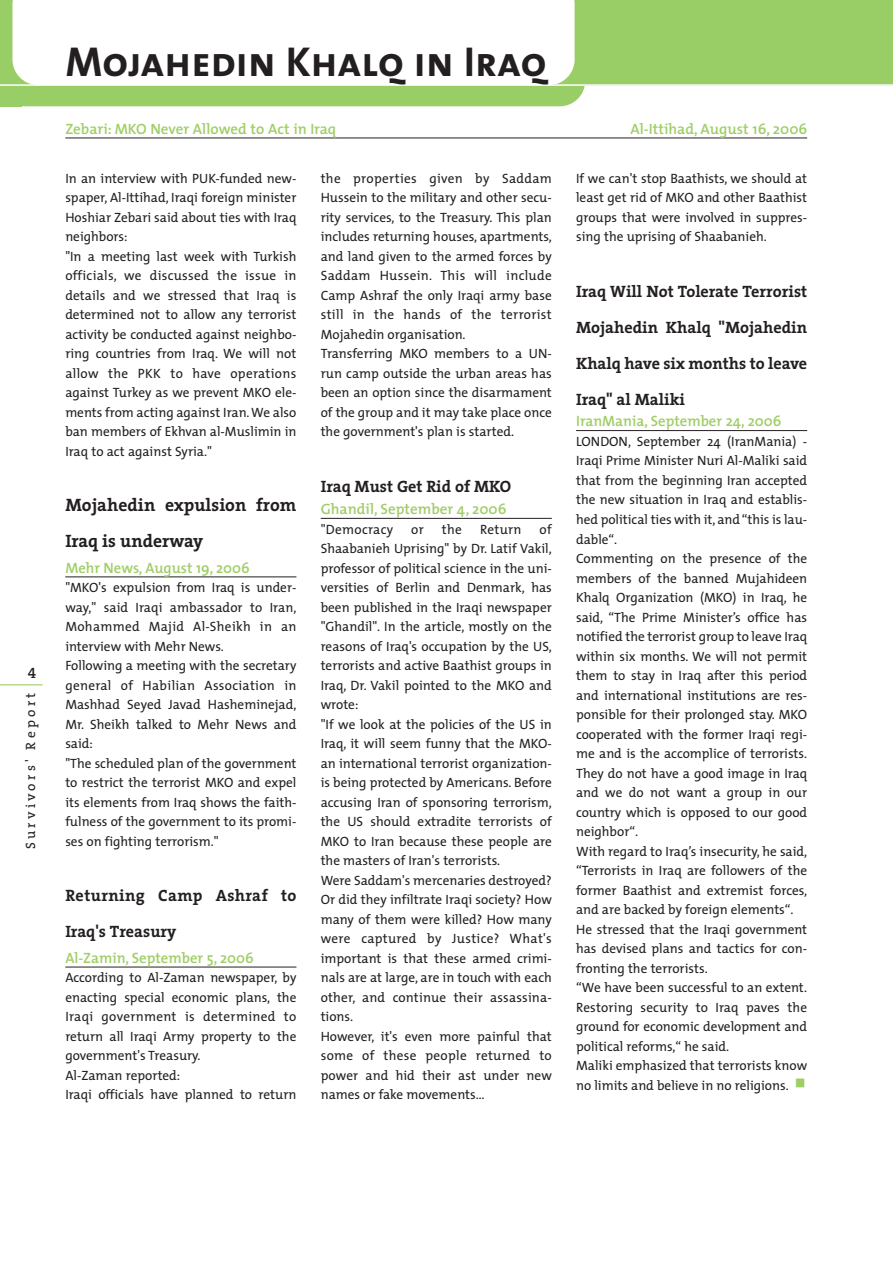
<style>
.page{position:relative;width:893px;height:1262px;background:#fff}
.page>*{position:absolute;margin:0;border:0;box-sizing:border-box;transform-origin:0 0}
.t1{font:42px "The Mix Bold Caps";color:#231f20}
.t2{font:700 18px/36px "The Serif";letter-spacing:.005em;color:#231f20}
.t3{font:700 16.5px/36px "The Serif";color:#231f20;text-align:justify}
.t4{font:700 16.5px/36px "The Serif";letter-spacing:.025em;color:#231f20}
.t5{font:600 15px "The Mix";color:#9fce66}
.t6{font:15px "The Serif Semi Bold Caps";color:#231f20}
.t7{font:13.5px/19.5px "The Mix";color:#231f20}
.t8{font:13.5px "The Serif";letter-spacing:.245em;color:#231f20}
.t9{font:13.5px "The Mix";letter-spacing:.025em;color:#231f20}
</style>
<div class="page">
<div style="left:0;top:0;width:21px;height:106px;background:#99cd65"></div>
<div style="left:0;top:0;width:892px;height:85px;background:#99cd65"></div>
<div style="left:0;top:13px;width:585px;height:93px;background:#99cd65;border-radius:26px"></div>
<div style="left:12px;top:0;width:562px;height:84px;background:#fff"></div>
<hr style="left:0;top:84px;width:892px;height:2px;background:#fff">
<hr style="left:0;top:684px;width:43px;height:1px;background:#9fce66">
<hr style="left:65px;top:138px;width:741px;height:1px;background:#231f20">
<hr style="left:65px;top:576px;width:231px;height:1px;background:#231f20">
<hr style="left:65px;top:966px;width:231px;height:1px;background:#231f20">
<hr style="left:320px;top:518px;width:231px;height:1px;background:#231f20">
<hr style="left:576px;top:430px;width:230px;height:1px;background:#231f20">
<p class="t6" style="left:28px;top:664px;width:10px">4</p>
<p class="t8" style="left:26px;top:849px;width:158px;rotate:-90deg">Survivors' Report</p>
<h1 class="t1" style="left:65px;top:36px;width:482px">Mojahedin Khalq in Iraq</h1>
<p class="t5" style="left:65px;top:123px;width:272px">Zebari: MKO Never Allowed to Act in Iraq</p>
<p class="t5" style="left:630px;top:123px;width:178px">Al-Ittihad, August 16, 2006</p>
<p class="t7" style="left:65px;top:170px;width:232px">In an interview with PUK-funded new&shy;spaper, Al-Ittihad, Iraqi foreign minister Hoshiar Zebari said about ties with Iraq neighbors:<br>"In a meeting last week with Turkish officials, we discussed the issue in details and we stressed that Iraq is determined not to allow any terrorist activity be conducted against neighbo&shy;ring countries from Iraq. We will not allow the PKK to have operations against Turkey as we prevent MKO ele&shy;ments from acting against Iran. We also ban members of Ekhvan al-Muslimin in Iraq to act against Syria."</p>
<h2 class="t2" style="left:65px;top:489px;width:232px">Mojahedin expulsion from<br>Iraq is underway</h2>
<p class="t5" style="left:65px;top:562px;width:186px">Mehr News, August 19, 2006</p>
<p class="t7" style="left:65px;top:579px;width:232px">"MKO's expulsion from Iraq is under&shy;way," said Iraqi ambassador to Iran,<br>Mohammed Majid Al-Sheikh in an interview with Mehr News.<br>Following a meeting with the secretary general of Habilian Association in<br>Mashhad Seyed Javad Hasheminejad,<br>Mr. Sheikh talked to Mehr News and said:<br>"The scheduled plan of the government to restrict the terrorist MKO and expel its elements from Iraq shows the faith&shy;fulness of the government to its promi&shy;ses on fighting terrorism."</p>
<p class="t4" style="left:65px;top:879px;width:232px">Returning Camp Ashraf to<br>Iraq's Treasury</p>
<p class="t5" style="left:65px;top:952px;width:190px">Al-Zamin, September 5, 2006</p>
<p class="t7" style="left:65px;top:969px;width:232px">According to Al-Zaman newspaper, by enacting special economic plans, the<br>Iraqi government is determined to return all Iraqi Army property to the government's Treasury.<br>Al-Zaman reported:<br>Iraqi officials have planned to return</p>
<p class="t7" style="left:576px;top:170px;width:232px;text-align:justify">If we can't stop Baathists, we should at least get rid of MKO and other Baathist groups that were involved in suppres&shy;sing the uprising of Shaabanieh.</p>
<p class="t3" style="left:576px;top:275px;width:232px">Iraq Will Not Tolerate Terrorist Mojahedin Khalq "Mojahedin Khalq have six months to leave Iraq" al Maliki</p>
<p class="t5" style="left:576px;top:416px;width:207px">IranMania, September 24, 2006</p>
<p class="t7" style="left:576px;top:433px;width:232px">LONDON, September 24 (IranMania) - Iraqi Prime Minister Nuri Al-Maliki said that from the beginning Iran accepted the new situation in Iraq and establis&shy;hed political ties with it, and “this is lau&shy;dable“.<br>Commenting on the presence of the members of the banned Mujahideen Khalq Organization (MKO) in Iraq, he said, “The Prime Minister’s office has notified the terrorist group to leave Iraq within six months. We will not permit them to stay in Iraq after this period and international institutions are res&shy;ponsible for their prolonged stay. MKO cooperated with the former Iraqi regi&shy;me and is the accomplice of terrorists.<br>They do not have a good image in Iraq and we do not want a group in our country which is opposed to our good neighbor“.<br>With regard to Iraq’s insecurity, he said, “Terrorists in Iraq are followers of the former Baathist and extremist forces, and are backed by foreign elements“.<br>He stressed that the Iraqi government has devised plans and tactics for con&shy;fronting the terrorists.<br>“We have been successful to an extent.<br>Restoring security to Iraq paves the ground for economic development and political reforms,“ he said.<br>Maliki emphasized that terrorists know no limits and believe in no religions.</p>
<p class="t7" style="left:320px;top:170px;width:232px">the properties given by Saddam Hussein to the military and other secu&shy;rity services, to the Treasury. This plan includes returning houses, apartments, and land given to the armed forces by Saddam Hussein. This will include Camp Ashraf the only Iraqi army base still in the hands of the terrorist Mojahedin organisation.<br>Transferring MKO members to a UN&shy;run camp outside the urban areas has been an option since the disarmament of the group and it may take place once the government's plan is started.</p>
<p class="t3" style="left:320px;top:470px;width:192px">Iraq Must Get Rid of MKO</p>
<p class="t5" style="left:320px;top:504px;width:187px">Ghandil, September 4, 2006</p>
<p class="t9" style="left:320px;top:524px;width:74px">"Democracy</p>
<p class="t7" style="left:411px;top:521px;width:14px">or</p>
<p class="t7" style="left:442px;top:521px;width:21px">the</p>
<p class="t7" style="left:480px;top:521px;width:43px">Return</p>
<p class="t7" style="left:320px;top:521px;width:232px;text-indent:219px">of Shaabanieh Uprising" by Dr. Latif Vakil, professor of political science in the uni&shy;versities of Berlin and Denmark, has been published in the Iraqi newspaper "Ghandil". In the article, mostly on the reasons of Iraq's occupation by the US, terrorists and active Baathist groups in Iraq, Dr. Vakil pointed to the MKO and wrote:<br>"If we look at the policies of the US in Iraq, it will seem funny that the MKO&shy;an international terrorist organization&shy;is being protected by Americans. Before accusing Iran of sponsoring terrorism, the US should extradite terrorists of MKO to Iran because these people are the masters of Iran's terrorists.<br>Were Saddam's mercenaries destroyed?<br>Or did they infiltrate Iraqi society? How many of them were killed? How many were captured by Justice? What's important is that these armed crimi&shy;nals are at large, are in touch with each other, and continue their assassina&shy;tions.<br>However, it's even more painful that some of these people returned to power and hid their ast under new names or fake movements…</p>
</div>
